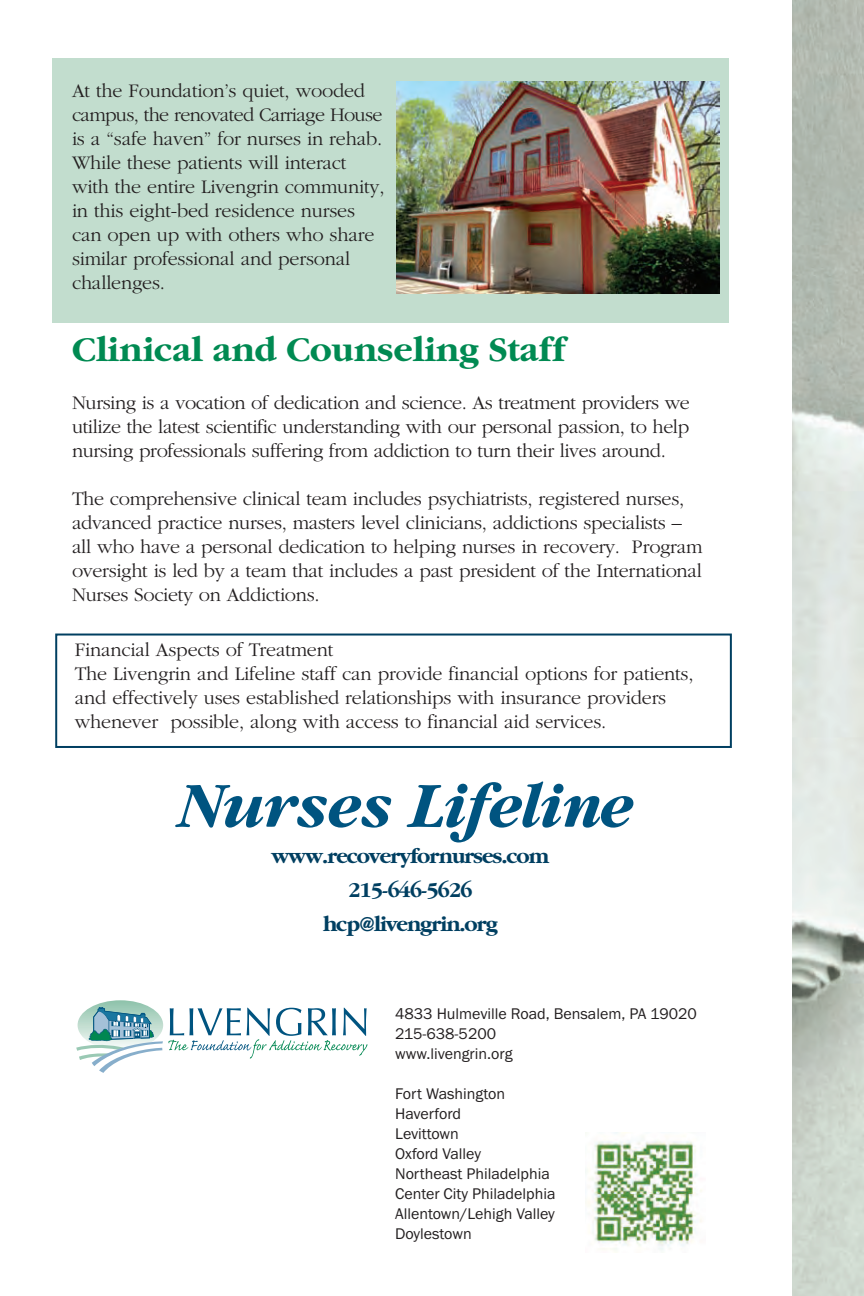
<style>
.page{position:relative;width:864px;height:1296px;background:#fff}
.page>*{position:absolute;margin:0;border:0;box-sizing:border-box;transform-origin:0 0}
.t1{font:700 36px "Garamond";color:#008a52}
.t2{font:700 22px/34px "Garamond";letter-spacing:-.05em;color:#003f61;text-align:center}
.t3{font:300 20px/24px "Garamond";letter-spacing:-.01em;color:#231f20}
.t4{font:16px/20px "Franklin Gothic";color:#231f20}
</style>
<div class="page">
<div style="left:52px;top:59px;width:677px;height:264px;background:#c2ddce"></div>
<div style="left:55px;top:634px;width:677px;height:114px;border:2px solid #003f61"></div>
<img style="left:792px;top:0;width:72px;height:1296px">
<svg style="left:78px;top:1000px;width:85px;height:50px"></svg>
<svg style="left:76px;top:1007px;width:291px;height:66px"></svg>
<img style="left:397px;top:82px;width:322px;height:211px">
<img style="left:585px;top:1132px;width:117px;height:119px">
<svg style="left:175px;top:785px;width:216px;height:43px"></svg>
<svg style="left:407px;top:781px;width:226px;height:61px"></svg>
<p class="t3" style="left:72px;top:78px;width:314px">At the Foundation’s quiet, wooded campus, the renovated Carriage House is a “safe haven” for nurses in rehab.<br>While these patients will interact with the entire Livengrin community, in this eight-bed residence nurses can open up with others who share similar professional and personal challenges.</p>
<h1 class="t1" style="left:72px;top:328px;width:495px">Clinical and Counseling Staff</h1>
<p class="t3" style="left:72px;top:390px;width:619px;text-align:justify">Nursing is a vocation of dedication and science. As treatment providers we utilize the latest scientific understanding with our personal passion, to help nursing professionals suffering from addiction to turn their lives around.</p>
<p class="t3" style="left:72px;top:486px;width:632px">The comprehensive clinical team includes psychiatrists, registered nurses, advanced practice nurses, masters level clinicians, addictions specialists – all who have a personal dedication to helping nurses in recovery. Program oversight is led by a team that includes a past president of the International Nurses Society on Addictions.</p>
<p class="t3" style="left:75px;top:637px;width:620px">Financial Aspects of Treatment<br>The Livengrin and Lifeline staff can provide financial options for patients, and effectively uses established relationships with insurance providers whenever possible, along with access to financial aid services.</p>
<p class="t2" style="left:271px;top:838px;width:279px">www.recoveryfornurses.com<br>215-646-5626 hcp@livengrin.org</p>
<p class="t4" style="left:395px;top:1004px;width:303px">4833 Hulmeville Road, Bensalem, PA 19020<br>215-638-5200<br>www.livengrin.org</p>
<p class="t4" style="left:395px;top:1084px;width:162px">Fort Washington<br>Haverford<br>Levittown<br>Oxford Valley<br>Northeast Philadelphia<br>Center City Philadelphia<br>Allentown/Lehigh Valley<br>Doylestown</p>
</div>
